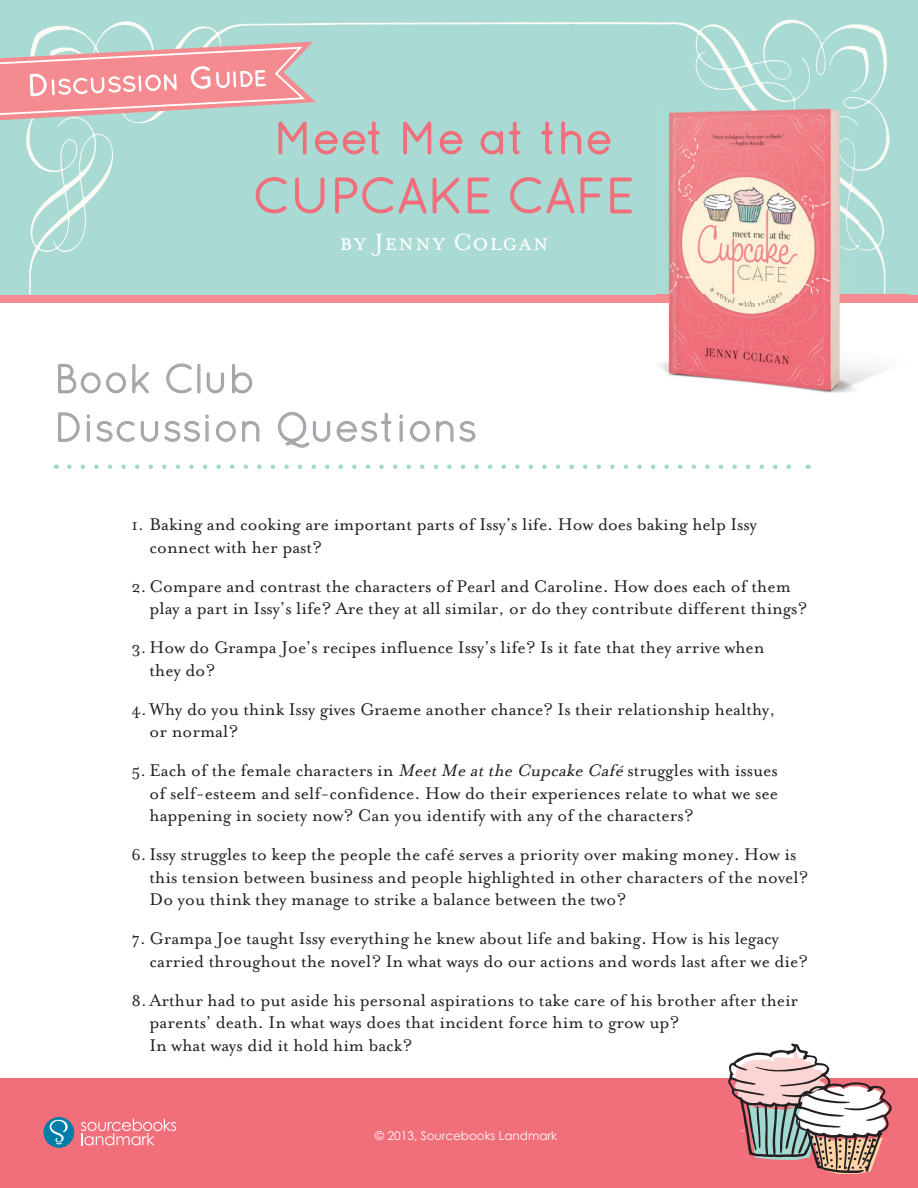
<style>
.page{position:relative;width:918px;height:1188px;background:#fff}
.page>*{position:absolute;margin:0;border:0;box-sizing:border-box;transform-origin:0 0}
.t1{font:49.2px "Quicksand";color:#f16e7b}
.t2{font:45px "Quicksand";letter-spacing:.01em;color:#f16e7b}
.t3{font:40.5px/48.6px "Quicksand";color:#a5a6aa}
.t4{font:27px "Mrs Eaves Small Caps";letter-spacing:.03em;color:#fff}
.t5{font:19.5px/22.5px "Mrs Eaves Roman";color:#231f20}
.t6{font:12px "Century Gothic";color:#fff}
.s1{font-size:18px}
.s2{font-style:italic}
</style>
<div class="page">
<div style="left:0;top:1078px;width:918px;height:110px;background:#f16e7b"></div>
<div style="left:44px;top:1117px;width:30px;height:31px;background:#007ea9;border-radius:50%"></div>
<svg style="left:50px;top:1120px;width:18px;height:25px"></svg>
<svg style="left:81px;top:1119px;width:95px;height:26px"></svg>
<div style="left:0;top:0;width:918px;height:298px;background:#a9dbd4"></div>
<img style="left:29px;top:19px;width:858px;height:276px">
<svg style="left:403px;top:120px;width:29px;height:35px"></svg>
<svg style="left:439px;top:130px;width:24px;height:25px"></svg>
<svg style="left:480px;top:121px;width:41px;height:34px"></svg>
<svg style="left:541px;top:121px;width:13px;height:34px"></svg>
<svg style="left:561px;top:121px;width:50px;height:35px"></svg>
<svg style="left:255px;top:176px;width:33px;height:38px"></svg>
<svg style="left:294px;top:177px;width:31px;height:37px"></svg>
<svg style="left:334px;top:176px;width:92px;height:38px"></svg>
<svg style="left:432px;top:177px;width:29px;height:37px"></svg>
<svg style="left:467px;top:177px;width:23px;height:37px"></svg>
<svg style="left:509px;top:176px;width:65px;height:38px"></svg>
<svg style="left:580px;top:177px;width:23px;height:37px"></svg>
<svg style="left:610px;top:177px;width:23px;height:37px"></svg>
<div style="left:0;top:295px;width:918px;height:7px;background:#f48b90"></div>
<img style="left:656px;top:108px;width:253px;height:285px">
<svg style="left:0;top:19px;width:380px;height:138px"></svg>
<img style="left:728px;top:1043px;width:73px;height:54px">
<svg style="left:735px;top:1050px;width:95px;height:110px"></svg>
<img style="left:788px;top:1074px;width:104px;height:100px">
<svg style="left:58px;top:363px;width:91px;height:31px"></svg>
<svg style="left:166px;top:363px;width:26px;height:31px"></svg>
<div style="left:197px;top:364px;width:3px;height:29px;border:1px solid #a5a6aa"></div>
<svg style="left:206px;top:372px;width:18px;height:22px"></svg>
<svg style="left:232px;top:364px;width:21px;height:30px"></svg>
<svg style="left:58px;top:412px;width:22px;height:30px"></svg>
<svg style="left:87px;top:414px;width:122px;height:28px"></svg>
<svg style="left:216px;top:421px;width:20px;height:21px"></svg>
<svg style="left:242px;top:421px;width:18px;height:21px"></svg>
<svg style="left:278px;top:412px;width:114px;height:36px"></svg>
<div style="left:400px;top:421px;width:3px;height:21px;border:1px solid #a5a6aa"></div>
<svg style="left:400px;top:414px;width:3px;height:5px"></svg>
<svg style="left:410px;top:421px;width:20px;height:21px"></svg>
<svg style="left:436px;top:421px;width:40px;height:21px"></svg>
<svg style="left:69px;top:465px;width:722px;height:4px"></svg>
<h2 class="t2" style="left:275px;top:112px;width:340px">Meet Me at the</h2>
<h1 class="t1" style="left:253px;top:167px;width:384px">CUPCAKE CAFE</h1>
<h3 class="t4" style="left:339px;top:228px;width:211px">by Jenny Colgan</h3>
<h3 class="t3" style="left:54px;top:354px;width:425px">Book Club<br>Discussion Questions</h3>
<p class="t5" style="left:150px;top:514px;width:609px;text-indent:-18px"><span class="s1">1.</span> Baking and cooking are important parts of Issy’s life. How does baking help Issy connect with her past?</p>
<p class="t5" style="left:150px;top:575px;width:659px;text-indent:-18px"><span class="s1">2.</span> Compare and contrast the characters of Pearl and Caroline. How does each of them play a part in Issy’s life? Are they at all similar, or do they contribute different things?</p>
<p class="t5" style="left:150px;top:637px;width:617px;text-indent:-18px"><span class="s1">3.</span> How do Grampa Joe’s recipes influence Issy’s life? Is it fate that they arrive when they do?</p>
<p class="t5" style="left:150px;top:698px;width:628px;text-indent:-18px"><span class="s1">4.</span> Why do you think Issy gives Graeme another chance? Is their relationship healthy, or normal?</p>
<p class="t5" style="left:150px;top:760px;width:630px;text-align:justify;text-indent:-18px"><span class="s1">5.</span> Each of the female characters in <span class="s2">MeetMeattheCupcakeCafé</span>struggles with issues of self-esteem and self-confidence. How do their experiences relate to what we see happening in society now? Can you identify with any of the characters?</p>
<p class="t5" style="left:150px;top:844px;width:660px;text-indent:-18px"><span class="s1">6.</span> Issy struggles to keep the people the café serves a priority over making money. How is this tension between business and people highlighted in other characters of the novel?<br>Do you think they manage to strike a balance between the two?</p>
<p class="t5" style="left:150px;top:928px;width:660px;text-indent:-18px"><span class="s1">7.</span> Grampa Joe taught Issy everything he knew about life and baking. How is his legacy carried throughout the novel? In what ways do our actions and words last after we die?</p>
<p class="t5" style="left:150px;top:989px;width:650px;text-indent:-18px"><span class="s1">8.</span> Arthur had to put aside his personal aspirations to take care of his brother after their parents’ death. In what ways does that incident force him to grow up?<br>In what ways did it hold him back?</p>
<p class="t6" style="left:375px;top:1129px;width:184px">© 2013, Sourcebooks Landmark</p>
</div>
